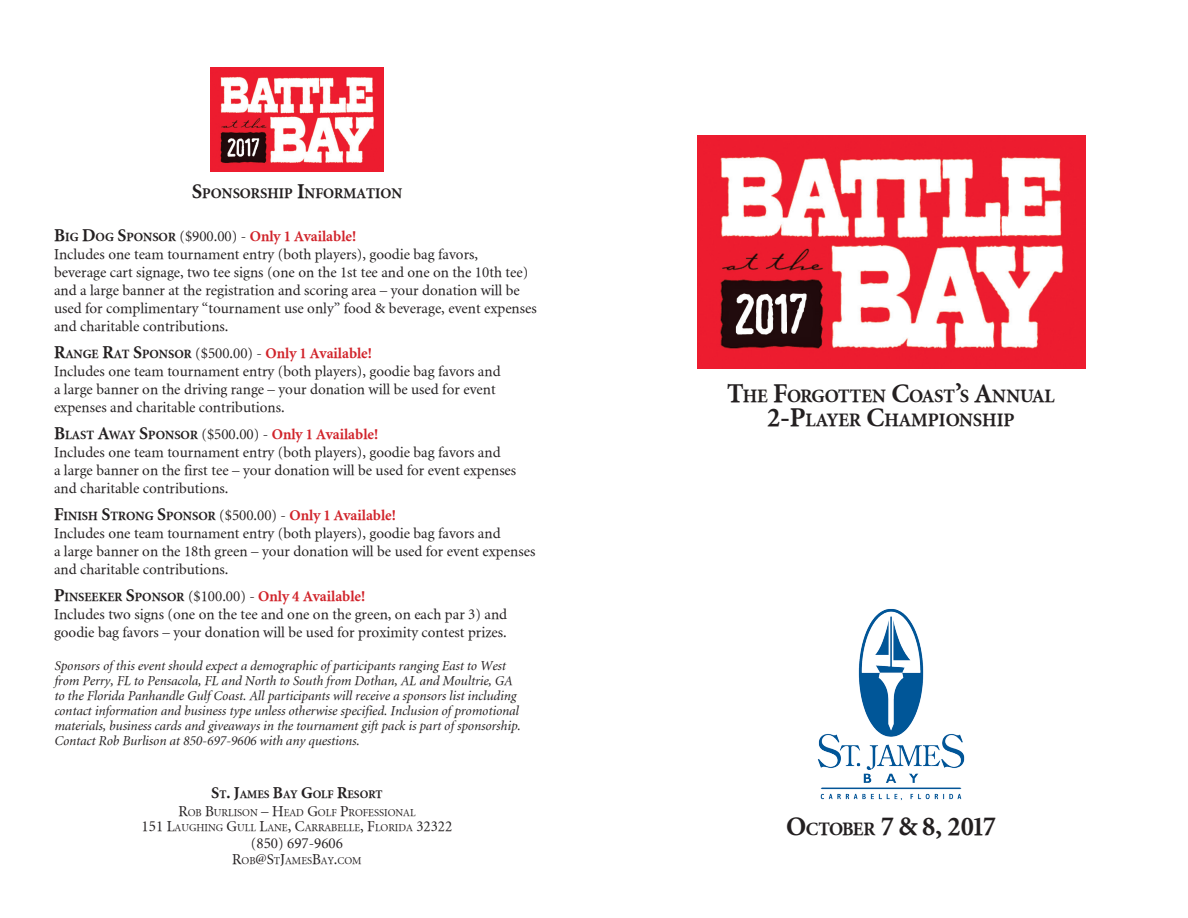
<style>
.page{position:relative;width:1188px;height:918px;background:#fff}
.page>*{position:absolute;margin:0;border:0;box-sizing:border-box;transform-origin:0 0}
.t1{font:700 27px "Minion";color:#231f20}
.t2{font:700 18.9px "Minion";color:#231f20}
.t3{font:15px/18px "Minion";color:#231f20}
.t4{font:700 15px "Minion";color:#d1232a}
.t5{font:15px "Minion";color:#231f20}
.t6{font:700 14.7px "Minion";color:#231f20}
.t7{font:italic 13.5px/15px "Minion";color:#231f20}
.t8{font:700 12.6px "Minion";color:#231f20}
.t9{font:700 11.55px "Minion";color:#231f20}
.t10{font:10.5px "Minion";color:#231f20}
.s1{font-size:21px}
.s2{font-size:18px;color:#231f20}
.s3{font-size:12.6px;color:#231f20}
.s4{font-weight:400;color:#231f20}
.s5{font-size:18px}
.s6{font-weight:400;font-size:15px}
.s7{font-size:15px;color:#d1232a}
.s8{font-size:16.5px}
.s9{font-size:15px}
.s10{font-size:27px}
.s11{font-size:18.9px}
</style>
<div class="page">
<img style="left:211px;top:67px;width:172px;height:105px">
<img style="left:698px;top:135px;width:388px;height:234px">
<img style="left:817px;top:609px;width:148px;height:191px">
<p class="t6" style="left:192px;top:186px;width:212px"><span class="s1">S</span>PONSORSHIP <span class="s1">I</span>NFORMATION</p>
<p class="t4" style="left:54px;top:228px;width:304px"><span class="s2">B</span><span class="s3">IG</span> <span class="s2">D</span><span class="s3">OG</span> <span class="s2">S</span><span class="s3">PONSOR</span> <span class="s4">($900.00) -</span> Only 1 Available!</p>
<p class="t3" style="left:54px;top:245px;width:426px">Includes one team tournament entry (both players), goodie bag favors,</p>
<p class="t3" style="left:54px;top:263px;width:484px">beverage cart signage, two tee signs (one on the 1st tee and one on the 10th tee) and a large banner at the registration and scoring area – your donation will be used for complimentary “tournament use only” food &amp; beverage, event expenses</p>
<p class="t3" style="left:54px;top:317px;width:176px">and charitable contributions.</p>
<p class="t4" style="left:54px;top:345px;width:319px"><span class="s2">R</span><span class="s3">ANGE</span> <span class="s2">R</span><span class="s3">AT</span> <span class="s2">S</span><span class="s3">PONSOR</span> <span class="s4">($500.00) -</span> Only 1 Available!</p>
<p class="t3" style="left:54px;top:362px;width:448px">Includes one team tournament entry (both players), goodie bag favors and</p>
<p class="t3" style="left:54px;top:380px;width:443px">a large banner on the driving range – your donation will be used for event</p>
<p class="t3" style="left:54px;top:398px;width:232px">expenses and charitable contributions.</p>
<p class="t4" style="left:54px;top:426px;width:326px"><span class="s2">B</span><span class="s3">LAST</span> <span class="s2">A</span><span class="s3">WAY</span> <span class="s2">S</span><span class="s3">PONSOR</span> <span class="s4">($500.00) -</span> Only 1 Available!</p>
<p class="t3" style="left:54px;top:443px;width:448px">Includes one team tournament entry (both players), goodie bag favors and</p>
<p class="t3" style="left:54px;top:461px;width:464px">a large banner on the first tee – your donation will be used for event expenses</p>
<p class="t3" style="left:54px;top:479px;width:176px">and charitable contributions.</p>
<p class="t8" style="left:54px;top:509px;width:343px"><span class="s5">F</span>INISH <span class="s5">S</span>TRONG <span class="s5">S</span>PONSOR <span class="s6">($500.00) -</span> <span class="s7">Only 1 Available!</span></p>
<p class="t3" style="left:54px;top:524px;width:448px">Includes one team tournament entry (both players), goodie bag favors and</p>
<p class="t3" style="left:54px;top:542px;width:483px">a large banner on the 18th green – your donation will be used for event expenses and charitable contributions.</p>
<p class="t4" style="left:54px;top:588px;width:313px"><span class="s2">P</span><span class="s3">INSEEKER</span> <span class="s2">S</span><span class="s3">PONSOR</span> <span class="s4">($100.00) -</span> Only 4 Available!</p>
<p class="t3" style="left:54px;top:605px;width:455px">Includes two signs (one on the tee and one on the green, on each par 3) and goodie bag favors – your donation will be used for proximity contest prizes.</p>
<p class="t7" style="left:54px;top:658px;width:453px">Sponsors of this event should expect a demographic of participants ranging East to West</p>
<p class="t7" style="left:54px;top:673px;width:460px">from Perry, FL to Pensacola, FL and North to South from Dothan, AL and Moultrie, GA</p>
<p class="t7" style="left:54px;top:688px;width:468px">to the Florida Panhandle Gulf Coast. All participants will receive a sponsors list including contact information and business type unless otherwise specified. Inclusion of promotional materials, business cards and giveaways in the tournament gift pack is part of sponsorship.<br>Contact Rob Burlison at 850-697-9606 with any questions.</p>
<p class="t9" style="left:211px;top:789px;width:173px"><span class="s8">S</span>T<span class="s8">. J</span>AMES <span class="s8">B</span>AY <span class="s8">G</span>OLF <span class="s8">R</span>ESORT</p>
<p class="t10" style="left:178px;top:808px;width:239px"><span class="s9">R</span>OB <span class="s9">B</span>URLISON <span class="s9">– H</span>EAD <span class="s9">G</span>OLF <span class="s9">P</span>ROFESSIONAL</p>
<p class="t10" style="left:142px;top:823px;width:312px"><span class="s9">151 L</span>AUGHING <span class="s9">G</span>ULL <span class="s9">L</span>ANE<span class="s9">, C</span>ARRABELLE<span class="s9">, F</span>LORIDA <span class="s9">32322</span></p>
<p class="t5" style="left:251px;top:835px;width:94px">(850) 697-9606</p>
<p class="t10" style="left:232px;top:856px;width:131px"><span class="s9">R</span>OB<span class="s9">@S</span>T<span class="s9">J</span>AMES<span class="s9">B</span>AY<span class="s9">.</span>COM</p>
<p class="t2" style="left:727px;top:386px;width:329px"><span class="s10">T</span>HE <span class="s10">F</span>ORGOTTEN <span class="s10">C</span>OAST<span class="s10">’</span>S <span class="s10">A</span>NNUAL</p>
<p class="t2" style="left:767px;top:410px;width:249px"><span class="s10">2-P</span>LAYER <span class="s10">C</span>HAMPIONSHIP</p>
<p class="t1" style="left:786px;top:813px;width:211px">O<span class="s11">CTOBER</span> 7 &amp; 8, 2017</p>
</div>
